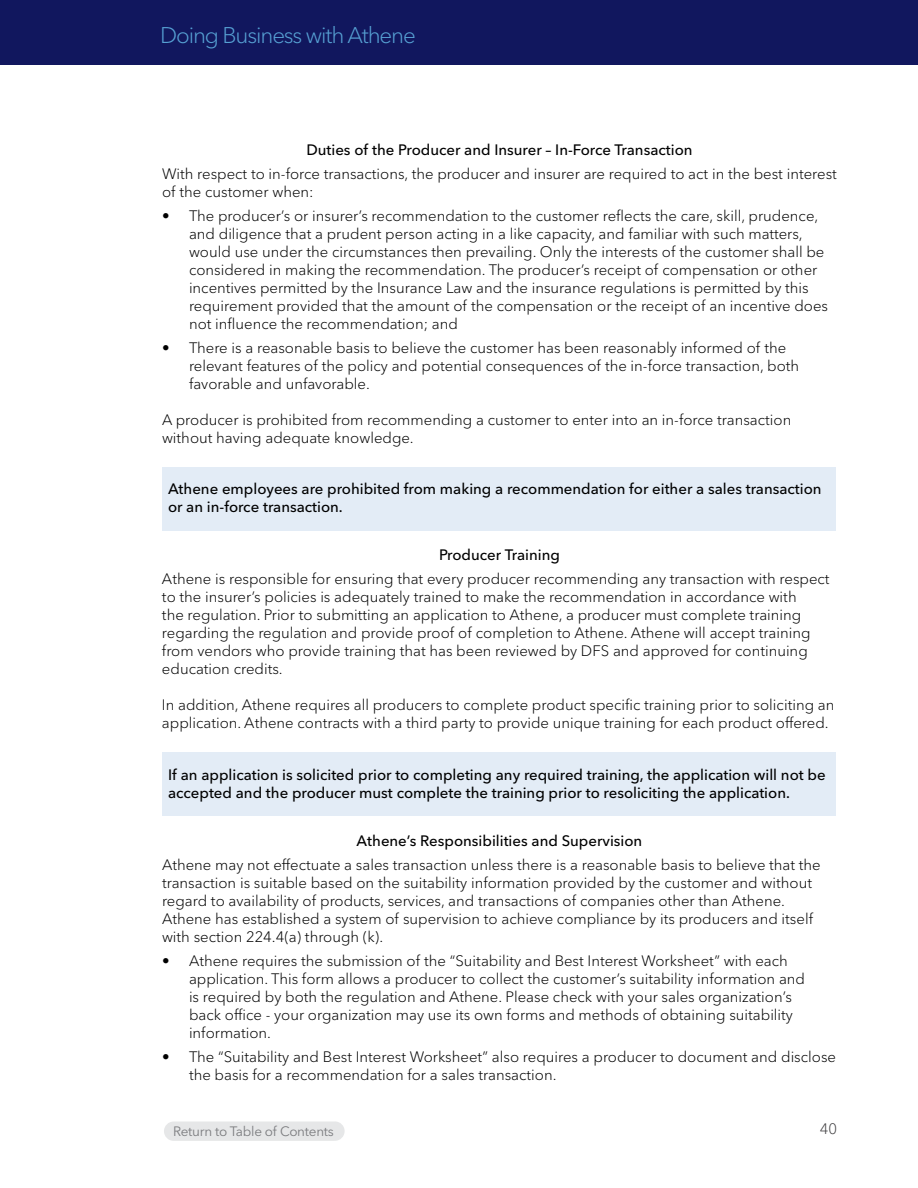
<style>
.page{position:relative;width:918px;height:1188px;background:#fff}
.page>*{position:absolute;margin:0;border:0;box-sizing:border-box;transform-origin:0 0}
.t1{font:300 22.5px "Avenir Next LT Pro";letter-spacing:-.05em;color:#56a0d3}
.t2{font:300 15px/18px "Avenir Next LT Pro";color:#000}
.t3{font:500 15px/18px "Avenir Next LT Pro";color:#000}
.t4{font:300 15px "Avenir Next LT Pro";color:#414042}
.t5{font:13.5px "Avenir Next LT Pro";letter-spacing:-.02em;color:#7b7c7f}
</style>
<div class="page">
<div style="left:0;top:0;width:918px;height:65px;background:#11175e"></div>
<div style="left:162px;top:467px;width:674px;height:63px;background:#e3ecf6"></div>
<div style="left:162px;top:752px;width:674px;height:64px;background:#e3ecf6"></div>
<svg style="left:164px;top:1121px;width:181px;height:20px"></svg>
<h1 class="t1" style="left:160px;top:21px;width:257px">Doing Business with Athene</h1>
<p class="t3" style="left:306px;top:140px;width:388px">Duties of the Producer and Insurer – In-Force Transaction</p>
<p class="t2" style="left:162px;top:164px;width:676px">With respect to in-force transactions, the producer and insurer are required to act in the best interest of the customer when:</p>
<p class="t2" style="left:189px;top:206px;width:641px;text-indent:-27px">• The producer’s or insurer’s recommendation to the customer reflects the care, skill, prudence, and diligence that a prudent person acting in a like capacity, and familiar with such matters, would use under the circumstances then prevailing. Only the interests of the customer shall be considered in making the recommendation. The producer’s receipt of compensation or other incentives permitted by the Insurance Law and the insurance regulations is permitted by this requirement provided that the amount of the compensation or the receipt of an incentive does not influence the recommendation; and</p>
<p class="t2" style="left:189px;top:338px;width:612px;text-indent:-27px">• There is a reasonable basis to believe the customer has been reasonably informed of the relevant features of the policy and potential consequences of the in-force transaction, both favorable and unfavorable.</p>
<p class="t2" style="left:162px;top:410px;width:631px">A producer is prohibited from recommending a customer to enter into an in-force transaction without having adequate knowledge.</p>
<p class="t3" style="left:168px;top:480px;width:655px">Athene employees are prohibited from making a recommendation for either a sales transaction or an in-force transaction.</p>
<p class="t3" style="left:439px;top:546px;width:122px">Producer Training</p>
<p class="t2" style="left:162px;top:570px;width:669px">Athene is responsible for ensuring that every producer recommending any transaction with respect to the insurer’s policies is adequately trained to make the recommendation in accordance with<br>the regulation. Prior to submitting an application to Athene, a producer must complete training regarding the regulation and provide proof of completion to Athene. Athene will accept training from vendors who provide training that has been reviewed by DFS and approved for continuing education credits.</p>
<p class="t2" style="left:162px;top:696px;width:674px">In addition, Athene requires all producers to complete product specific training prior to soliciting an application. Athene contracts with a third party to provide unique training for each product offered.</p>
<p class="t3" style="left:168px;top:766px;width:659px">If an application is solicited prior to completing any required training, the application will not be accepted and the producer must complete the training prior to resoliciting the application.</p>
<p class="t3" style="left:357px;top:832px;width:287px">Athene’s Responsibilities and Supervision</p>
<p class="t2" style="left:162px;top:856px;width:660px">Athene may not effectuate a sales transaction unless there is a reasonable basis to believe that the transaction is suitable based on the suitability information provided by the customer and without regard to availability of products, services, and transactions of companies other than Athene.<br>Athene has established a system of supervision to achieve compliance by its producers and itself with section 224.4(a) through (k).</p>
<p class="t2" style="left:189px;top:952px;width:618px;text-indent:-27px">• Athene requires the submission of the “Suitability and Best Interest Worksheet” with each application. This form allows a producer to collect the customer’s suitability information and is required by both the regulation and Athene. Please check with your sales organization’s back office - your organization may use its own forms and methods of obtaining suitability information.</p>
<p class="t2" style="left:189px;top:1048px;width:649px;text-indent:-27px">• The “Suitability and Best Interest Worksheet” also requires a producer to document and disclose the basis for a recommendation for a sales transaction.</p>
<p class="t5" style="left:173px;top:1123px;width:162px">Return to Table of Contents</p>
<p class="t4" style="left:820px;top:1120px;width:19px">40</p>
</div>
